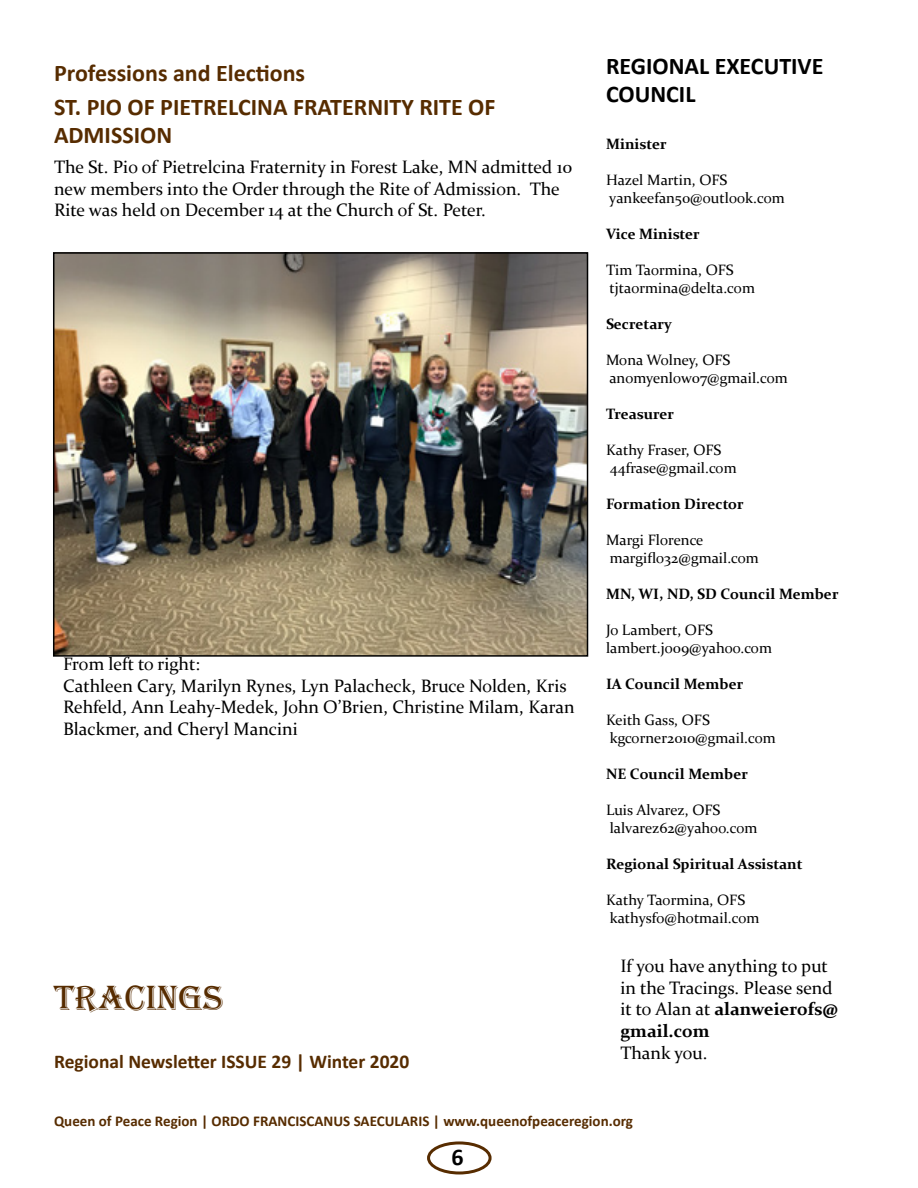
<style>
.page{position:relative;width:918px;height:1188px;background:#fff}
.page>*{position:absolute;margin:0;border:0;box-sizing:border-box;transform-origin:0 0}
.t1{font:36px "Algerian";color:#572c00}
.t2{font:700 24px/28.8px "Calibri";color:#572c00}
.t3{font:700 24px/28.8px "Calibri";color:#000}
.t4{font:700 19.5px "Calibri";color:#572c00}
.t5{font:18px/21.6px "Constantia";color:#000}
.t6{font:15px/18px "Constantia";color:#000}
.t7{font:700 15px "Constantia";color:#000}
.t8{font:700 15px "Calibri";color:#572c00}
.s1{font-weight:700}
</style>
<div class="page">
<div style="left:427px;top:1141px;width:65px;height:33px;border:3px solid #572c00;border-radius:50%"></div>
<img style="left:56px;top:255px;width:529px;height:399px">
<div style="left:53px;top:252px;width:535px;height:405px;border:2px solid #000"></div>
<h2 class="t2" style="left:54px;top:58px;width:253px">Professions and Elections</h2>
<h2 class="t2" style="left:54px;top:92px;width:443px">ST. PIO OF PIETRELCINA FRATERNITY RITE OF<br>ADMISSION</h2>
<p class="t5" style="left:54px;top:155px;width:520px">The St. Pio of Pietrelcina Fraternity in Forest Lake, MN admitted 10 new members into the Order through the Rite of Admission. The<br>Rite was held on December 14 at the Church of St. Peter.</p>
<p class="t5" style="left:63px;top:652px;width:513px">From left to right:<br>Cathleen Cary, Marilyn Rynes, Lyn Palacheck, Bruce Nolden, Kris Rehfeld, Ann Leahy-Medek, John O’Brien, Christine Milam, Karan Blackmer, and Cheryl Mancini</p>
<h1 class="t1" style="left:54px;top:978px;width:171px">TRACINGS</h1>
<p class="t4" style="left:54px;top:1048px;width:357px">Regional Newsletter ISSUE 29 | Winter 2020</p>
<h2 class="t3" style="left:606px;top:51px;width:219px">REGIONAL EXECUTIVE<br>COUNCIL</h2>
<p class="t7" style="left:606px;top:134px;width:62px">Minister</p>
<p class="t6" style="left:606px;top:170px;width:180px">Hazel Martin, OFS yankeefan50@outlook.com</p>
<p class="t7" style="left:606px;top:224px;width:95px">Vice Minister</p>
<p class="t6" style="left:606px;top:260px;width:151px">Tim Taormina, OFS tjtaormina@delta.com</p>
<p class="t7" style="left:606px;top:314px;width:67px">Secretary</p>
<p class="t6" style="left:606px;top:350px;width:183px">Mona Wolney, OFS anomyenlow07@gmail.com</p>
<p class="t7" style="left:606px;top:404px;width:69px">Treasurer</p>
<p class="t6" style="left:606px;top:440px;width:132px">Kathy Fraser, OFS<br>44frase@gmail.com</p>
<p class="t7" style="left:606px;top:494px;width:139px">Formation Director</p>
<p class="t6" style="left:606px;top:530px;width:154px">Margi Florence margiflo32@gmail.com</p>
<p class="t7" style="left:606px;top:584px;width:234px">MN, WI, ND, SD Council Member</p>
<p class="t6" style="left:606px;top:620px;width:168px">Jo Lambert, OFS lambert.jo09@yahoo.com</p>
<p class="t7" style="left:606px;top:674px;width:139px">IA Council Member</p>
<p class="t6" style="left:606px;top:710px;width:171px">Keith Gass, OFS kgcorner2010@gmail.com</p>
<p class="t7" style="left:606px;top:764px;width:143px">NE Council Member</p>
<p class="t6" style="left:606px;top:800px;width:153px">Luis Alvarez, OFS lalvarez62@yahoo.com</p>
<p class="t7" style="left:606px;top:854px;width:198px">Regional Spiritual Assistant</p>
<p class="t6" style="left:606px;top:890px;width:155px">Kathy Taormina, OFS kathysfo@hotmail.com</p>
<p class="t5" style="left:620px;top:955px;width:219px">If you have anything to put in the Tracings. Please send it to Alan at <span class="s1">alanweierofs@ gmail.com</span></p>
<p class="t5" style="left:620px;top:1041px;width:88px">Thank you.</p>
<p class="t8" style="left:54px;top:1110px;width:581px">Queen of Peace Region | ORDO FRANCISCANUS SAECULARIS | www.queenofpeaceregion.org</p>
<h2 class="t3" style="left:452px;top:1143px;width:14px">6</h2>
</div>
